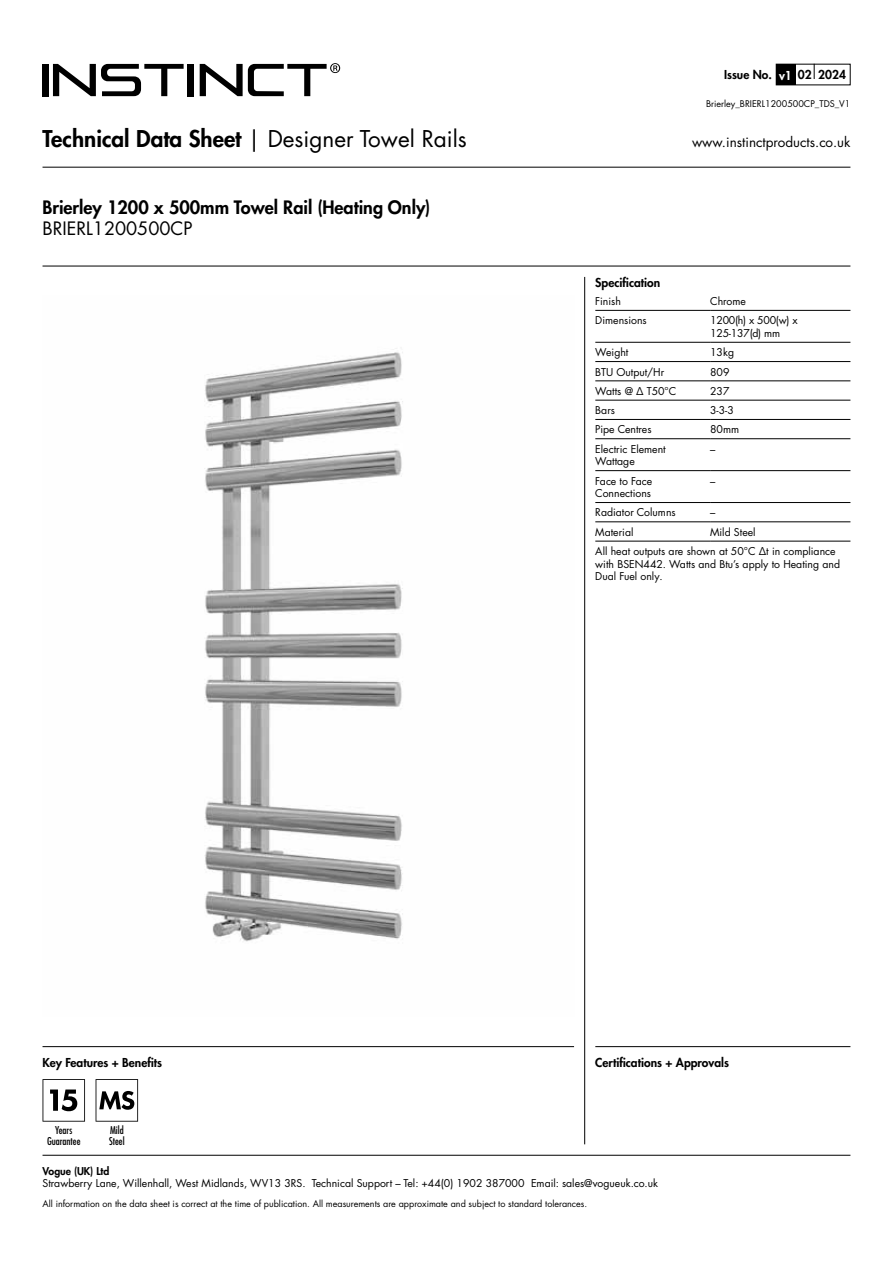
<style>
.page{position:relative;width:893px;height:1263px;background:#fff}
.page>*{position:absolute;margin:0;border:0;box-sizing:border-box;transform-origin:0 0}
.t1{font:22.5px "Futura LT Pro";color:#000}
.t2{font:800 18px "Futura LT Pro";color:#000}
.t3{font:18px "Futura LT Pro";color:#000}
.t4{font:13.5px "Futura LT Pro";color:#000}
.t5{font:800 12px "Futura LT Pro";color:#000}
.t6{font:10.5px/12.6px "Futura LT Pro";color:#000}
.t7{font:10.5px/12.6px "Futura LT Pro";letter-spacing:-.02em;color:#000}
.t8{font:500 condensed 10.5px/10.5px "Futura LT Pro";color:#000;text-align:center}
.t9{font:800 10.5px "Futura LT Pro";color:#000}
.t10{font:9px "Futura LT Pro";color:#000}
.s1{color:#fff}
.s2{font-weight:800}
</style>
<div class="page">
<div style="left:43px;top:64px;width:6px;height:32px;background:#000"></div>
<div style="left:188px;top:64px;width:6px;height:32px;background:#000"></div>
<svg style="left:200px;top:63px;width:140px;height:33px"></svg>
<svg style="left:53px;top:64px;width:131px;height:32px"></svg>
<div style="left:776px;top:64px;width:19px;height:21px;background:#000"></div>
<svg style="left:814px;top:64px;width:1px;height:15px"></svg>
<hr style="left:43px;top:1155px;width:807px;height:1px;background:#000">
<hr style="left:43px;top:1046px;width:531px;height:1px;background:#000">
<hr style="left:595px;top:1046px;width:255px;height:1px;background:#000">
<hr style="left:43px;top:167px;width:807px;height:1px;background:#000">
<hr style="left:43px;top:266px;width:807px;height:1px;background:#000">
<hr style="left:584px;top:277px;width:1px;height:867px;background:#000">
<hr style="left:595px;top:310px;width:115px;height:1px;background:#000">
<hr style="left:710px;top:310px;width:140px;height:1px;background:#000">
<hr style="left:595px;top:342px;width:115px;height:1px;background:#000">
<hr style="left:710px;top:342px;width:140px;height:1px;background:#000">
<hr style="left:595px;top:361px;width:115px;height:1px;background:#000">
<hr style="left:710px;top:361px;width:140px;height:1px;background:#000">
<hr style="left:595px;top:381px;width:115px;height:1px;background:#000">
<hr style="left:710px;top:381px;width:140px;height:1px;background:#000">
<hr style="left:595px;top:400px;width:115px;height:1px;background:#000">
<hr style="left:710px;top:400px;width:140px;height:1px;background:#000">
<hr style="left:595px;top:419px;width:115px;height:1px;background:#000">
<hr style="left:710px;top:419px;width:140px;height:1px;background:#000">
<hr style="left:595px;top:438px;width:115px;height:1px;background:#000">
<hr style="left:710px;top:438px;width:140px;height:1px;background:#000">
<hr style="left:595px;top:470px;width:115px;height:1px;background:#000">
<hr style="left:710px;top:470px;width:140px;height:1px;background:#000">
<hr style="left:595px;top:502px;width:115px;height:1px;background:#000">
<hr style="left:710px;top:502px;width:140px;height:1px;background:#000">
<hr style="left:595px;top:522px;width:115px;height:1px;background:#000">
<hr style="left:710px;top:522px;width:140px;height:1px;background:#000">
<hr style="left:595px;top:541px;width:115px;height:1px;background:#000">
<hr style="left:710px;top:541px;width:140px;height:1px;background:#000">
<img style="left:204px;top:348px;width:199px;height:594px">
<svg style="left:96px;top:1079px;width:42px;height:42px"></svg>
<svg style="left:43px;top:1079px;width:42px;height:42px"></svg>
<p class="t5" style="left:724px;top:66px;width:123px">Issue No. <span class="s1">v1</span> 02 2024</p>
<p class="t10" style="left:706px;top:98px;width:146px">Brierley_BRIERL1200500CP_TDS_V1</p>
<h1 class="t1" style="left:43px;top:123px;width:426px"><span class="s2">Technical Data Sheet</span> | Designer Towel Rails</h1>
<p class="t4" style="left:692px;top:132px;width:160px">www.instinctproducts.co.uk</p>
<h2 class="t2" style="left:43px;top:193px;width:389px">Brierley 1200 x 500mm Towel Rail (Heating Only)</h2>
<h2 class="t3" style="left:43px;top:216px;width:151px">BRIERL1200500CP</h2>
<p class="t5" style="left:595px;top:273px;width:66px">Specification</p>
<p class="t6" style="left:595px;top:295px;width:27px">Finish</p>
<p class="t6" style="left:710px;top:295px;width:37px">Chrome</p>
<p class="t6" style="left:595px;top:314px;width:53px">Dimensions</p>
<p class="t7" style="left:710px;top:314px;width:89px">1200(h) x 500(w) x<br>125-137(d) mm</p>
<p class="t6" style="left:595px;top:346px;width:35px">Weight</p>
<p class="t6" style="left:710px;top:346px;width:25px">13kg</p>
<p class="t6" style="left:595px;top:365px;width:70px">BTU Output/Hr</p>
<p class="t6" style="left:710px;top:365px;width:21px">809</p>
<p class="t6" style="left:595px;top:384px;width:83px">Watts @ Δ T50°C</p>
<p class="t6" style="left:710px;top:384px;width:21px">237</p>
<p class="t6" style="left:595px;top:404px;width:21px">Bars</p>
<p class="t6" style="left:710px;top:404px;width:25px">3-3-3</p>
<p class="t6" style="left:595px;top:423px;width:58px">Pipe Centres</p>
<p class="t6" style="left:710px;top:423px;width:31px">80mm</p>
<p class="t6" style="left:595px;top:442px;width:72px">Electric Element<br>Wattage</p>
<p class="t6" style="left:710px;top:442px;width:7px">–</p>
<p class="t6" style="left:595px;top:474px;width:58px">Face to Face<br>Connections</p>
<p class="t6" style="left:710px;top:474px;width:7px">–</p>
<p class="t6" style="left:595px;top:506px;width:82px">Radiator Columns</p>
<p class="t6" style="left:710px;top:506px;width:7px">–</p>
<p class="t6" style="left:595px;top:525px;width:40px">Material</p>
<p class="t6" style="left:595px;top:522px;width:242px;line-height:19.4px;text-indent:115px">Mild Steel<br>All heat outputs are shown at 50°C Δt in compliance</p>
<p class="t6" style="left:595px;top:557px;width:246px">with BSEN442. Watts and Btu’s apply to Heating and<br>Dual Fuel only.</p>
<p class="t5" style="left:43px;top:1053px;width:121px">Key Features + Benefits</p>
<p class="t5" style="left:595px;top:1053px;width:135px">Certifications + Approvals</p>
<p class="t8" style="left:47px;top:1125px;width:35px">Years<br>Guarantee</p>
<p class="t8" style="left:109px;top:1125px;width:17px;text-align:left">Mild<br>Steel</p>
<p class="t9" style="left:43px;top:1163px;width:68px">Vogue (UK) Ltd</p>
<p class="t6" style="left:43px;top:1177px;width:617px">Strawberry Lane, Willenhall, West Midlands, WV13 3RS. Technical Support – Tel: +44(0) 1902 387000 Email: sales@vogueuk.co.uk</p>
<p class="t10" style="left:43px;top:1197px;width:546px">All information on the data sheet is correct at the time of publication. All measurements are approximate and subject to standard tolerances.</p>
</div>
